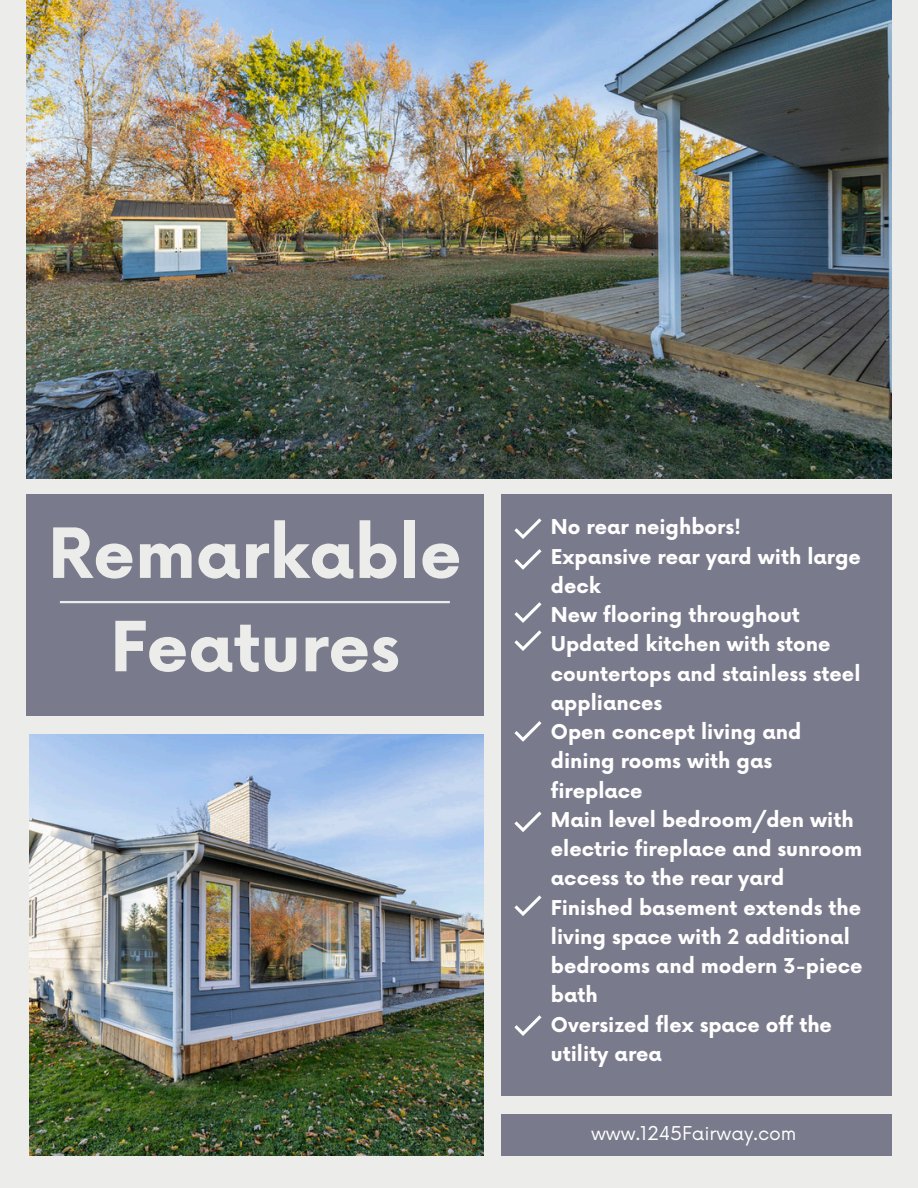
<style>
.page{position:relative;width:918px;height:1188px;background:#ecedea}
.page>*{position:absolute;margin:0;border:0;box-sizing:border-box;transform-origin:0 0}
.t1{font:700 67.35px/93.3px "Now";color:#ecedea;text-align:center}
.t2{font:700 19.95px/29.2px "Now";color:#fff}
.t3{font:18.6px "Now";color:#fff}
</style>
<div class="page">
<img style="left:26px;top:0;width:865px;height:478px">
<div style="left:26px;top:494px;width:457px;height:222px;background:#797a8b"></div>
<img style="left:29px;top:735px;width:455px;height:421px">
<div style="left:502px;top:494px;width:390px;height:602px;background:#797a8b"></div>
<div style="left:502px;top:1114px;width:390px;height:42px;background:#797a8b"></div>
<hr style="left:60px;top:601px;width:390px;height:2px;background:#ecedea">
<svg style="left:514px;top:518px;width:27px;height:21px"></svg>
<svg style="left:514px;top:549px;width:27px;height:21px"></svg>
<svg style="left:514px;top:602px;width:27px;height:21px"></svg>
<svg style="left:514px;top:630px;width:27px;height:21px"></svg>
<svg style="left:514px;top:811px;width:27px;height:21px"></svg>
<svg style="left:514px;top:721px;width:27px;height:21px"></svg>
<svg style="left:514px;top:1015px;width:27px;height:21px"></svg>
<svg style="left:514px;top:895px;width:27px;height:21px"></svg>
<p class="t1" style="left:48px;top:511px;width:415px">Remarkable<br>Features</p>
<p class="t2" style="left:551px;top:514px;width:313px">No rear neighbors!<br>Expansive rear yard with large deck<br>New flooring throughout<br>Updated kitchen with stone countertops and stainless steel appliances<br>Open concept living and dining rooms with gas fireplace<br>Main level bedroom/den with electric fireplace and sunroom access to the rear yard<br>Finished basement extends the living space with 2 additional bedrooms and modern 3-piece bath<br>Oversized flex space off the utility area</p>
<h1 class="t3" style="left:591px;top:1123px;width:207px">www.1245Fairway.com</h1>
</div>
